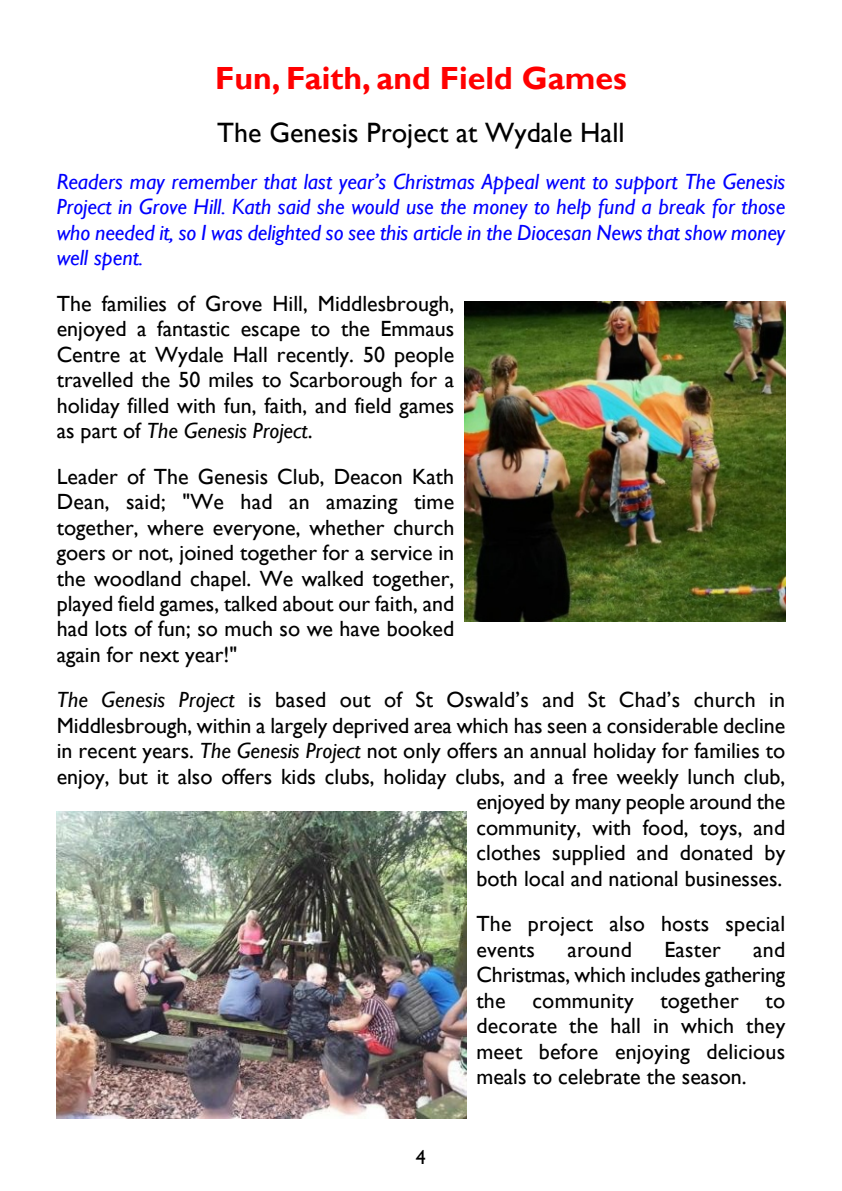
<style>
.page{position:relative;width:842px;height:1191px;background:#fff}
.page>*{position:absolute;margin:0;border:0;box-sizing:border-box;transform-origin:0 0}
.t1{font:700 32px "Gill Sans";color:#f00}
.t2{font:28px "Gill Sans";color:#000}
.t3{font:22px/25.4px "Gill Sans";color:#000;text-align:justify}
.t4{font:italic 22px/25.4px "Gill Sans";letter-spacing:-.005em;color:#00f;text-align:justify}
.t5{font:20px "Gill Sans";color:#000}
.s1{font-style:italic}
</style>
<div class="page">
<img style="left:464px;top:301px;width:321px;height:321px">
<img style="left:57px;top:811px;width:409px;height:308px">
<h1 class="t1" style="left:215px;top:67px;width:413px">Fun, Faith, and Field Games</h1>
<p class="t2" style="left:217px;top:123px;width:409px">The Genesis Project at Wydale Hall</p>
<p class="t4" style="left:57px;top:171px;width:730px">Readers may remember that last year’s Christmas Appeal went to support The Genesis Project in Grove Hill. Kath said she would use the money to help fund a break for those who needed it, so I was delighted so see this article in the Diocesan News that show money well spent.</p>
<p class="t3" style="left:57px;top:293px;width:399px">The families of Grove Hill, Middlesbrough, enjoyed a fantastic escape to the Emmaus Centre at Wydale Hall recently. 50 people travelled the 50 miles to Scarborough for a holiday filled with fun, faith, and field games as part of <span class="s1">The Genesis Project</span>.</p>
<p class="t3" style="left:57px;top:466px;width:399px">Leader of The Genesis Club, Deacon Kath Dean, said; "We had an amazing time together, where everyone, whether church goers or not, joined together for a service in the woodland chapel. We walked together, played field games, talked about our faith, and had lots of fun; so much so we have booked again for next year!"</p>
<p class="t3" style="left:57px;top:689px;width:730px;text-align:right"><span class="s1">The Genesis Project</span> is based out of St Oswald’s and St Chad’s church in Middlesbrough, within a largely deprived area which has seen a considerable decline in recent years. <span class="s1">The Genesis Project</span> not only offers an annual holiday for families to enjoy, but it also offers kids clubs, holiday clubs, and a free weekly lunch club, enjoyed by many people around the<br>community, with food, toys, and<br>clothes supplied and donated by<br>both local and national businesses.</p>
<p class="t3" style="left:476px;top:913px;width:310px">The project also hosts special events</p>
<p class="t3" style="left:476px;top:939px;width:310px;text-indent:277px">and Christmas, which includes gathering the community together to decorate the hall in which they meet before enjoying delicious meals to celebrate the season.</p>
<p class="t3" style="left:567px;top:939px;width:66px">around</p>
<p class="t3" style="left:664px;top:939px;width:58px">Easter</p>
<p class="t5" style="left:416px;top:1149px;width:11px">4</p>
</div>
